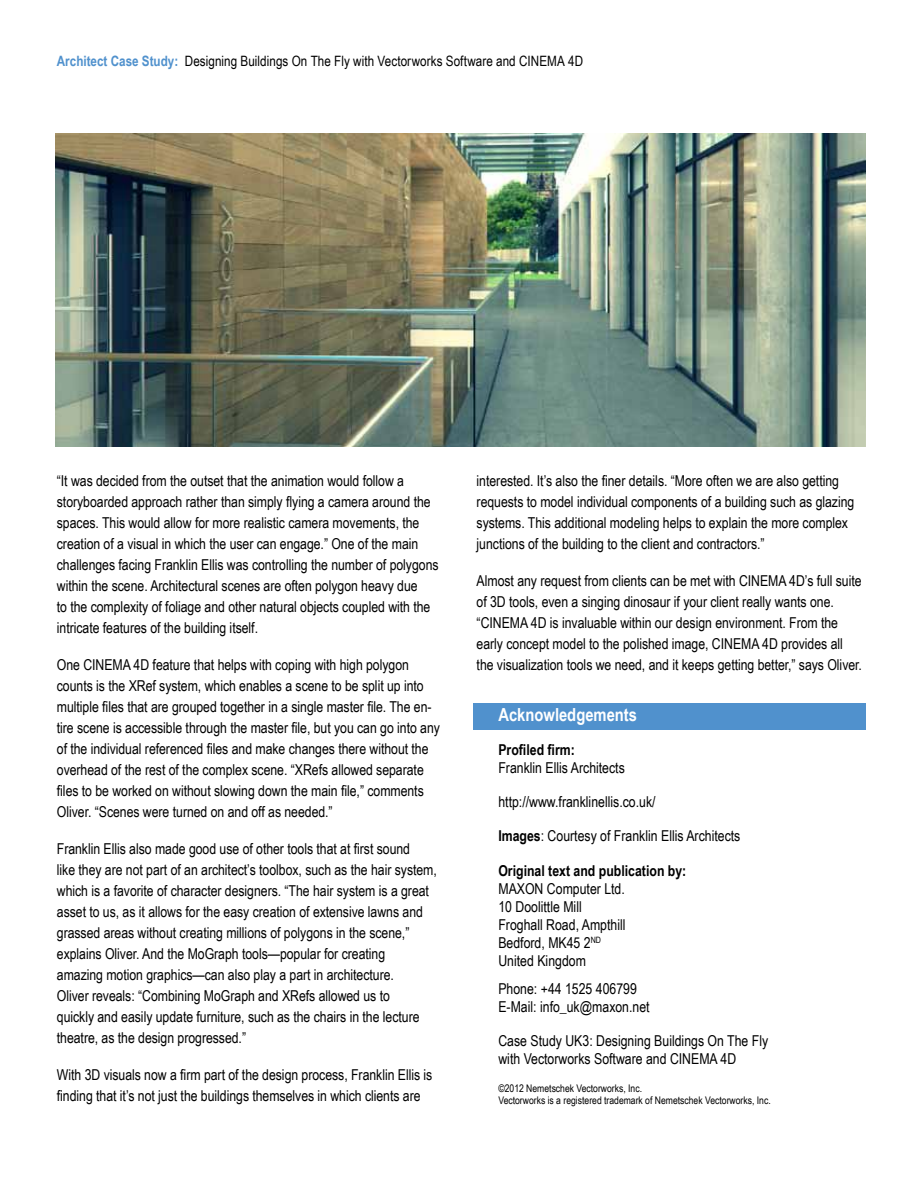
<style>
.page{position:relative;width:918px;height:1188px;background:#fff}
.page>*{position:absolute;margin:0;border:0;box-sizing:border-box;transform-origin:0 0}
.t1{font:700 18px "Arial Narrow";color:#fff}
.t2{font:15px/21px "Arial Narrow";letter-spacing:-.005em;color:#000}
.t3{font:700 15px "Arial Narrow";color:#000}
.t4{font:14.25px "Arial Narrow";letter-spacing:.005em;color:#000}
.t5{font:10.5px/12px "Arial Narrow";color:#000}
.s1{font-weight:700;color:#5091cd}
.s2{font-weight:700}
</style>
<div class="page">
<div style="left:473px;top:703px;width:393px;height:27px;background:#5091cd"></div>
<img style="left:55px;top:134px;width:811px;height:312px">
<p class="t4" style="left:57px;top:50px;width:528px"><span class="s1">Architect Case Study:</span> Designing Buildings On The Fly with Vectorworks Software and CINEMA 4D</p>
<p class="t2" style="left:57px;top:469px;width:383px">“It was decided from the outset that the animation would follow a storyboarded approach rather than simply flying a camera around the spaces. This would allow for more realistic camera movements, the creation of a visual in which the user can engage.” One of the main challenges facing Franklin Ellis was controlling the number of polygons within the scene. Architectural scenes are often polygon heavy due<br>to the complexity of foliage and other natural objects coupled with the intricate features of the building itself.</p>
<p class="t2" style="left:57px;top:654px;width:385px">One CINEMA 4D feature that helps with coping with high polygon counts is the XRef system, which enables a scene to be split up into multiple files that are grouped together in a single master file. The en&shy;tire scene is accessible through the master file, but you can go into any of the individual referenced files and make changes there without the overhead of the rest of the complex scene. “XRefs allowed separate files to be worked on without slowing down the main file,” comments Oliver. “Scenes were turned on and off as needed.”</p>
<p class="t2" style="left:57px;top:838px;width:382px">Franklin Ellis also made good use of other tools that at first sound<br>like they are not part of an architect’s toolbox, such as the hair system, which is a favorite of character designers. “The hair system is a great asset to us, as it allows for the easy creation of extensive lawns and grassed areas without creating millions of polygons in the scene,” explains Oliver. And the MoGraph tools—popular for creating<br>amazing motion graphics—can also play a part in architecture.<br>Oliver reveals: “Combining MoGraph and XRefs allowed us to<br>quickly and easily update furniture, such as the chairs in the lecture theatre, as the design progressed.”</p>
<p class="t2" style="left:57px;top:1064px;width:377px">With 3D visuals now a firm part of the design process, Franklin Ellis is finding that it’s not just the buildings themselves in which clients are</p>
<p class="t2" style="left:477px;top:469px;width:379px">interested. It’s also the finer details. “More often we are also getting requests to model individual components of a building such as glazing systems. This additional modeling helps to explain the more complex junctions of the building to the client and contractors.”</p>
<p class="t2" style="left:477px;top:570px;width:387px">Almost any request from clients can be met with CINEMA 4D’s full suite of 3D tools, even a singing dinosaur if your client really wants one. “CINEMA 4D is invaluable within our design environment. From the early concept model to the polished image, CINEMA 4D provides all the visualization tools we need, and it keeps getting better,” says Oliver.</p>
<p class="t1" style="left:498px;top:701px;width:140px">Acknowledgements</p>
<p class="t3" style="left:498px;top:738px;width:78px">Profiled firm:</p>
<p class="t2" style="left:498px;top:757px;width:128px">Franklin Ellis Architects</p>
<p class="t2" style="left:498px;top:791px;width:159px">http://www.franklinellis.co.uk/</p>
<p class="t2" style="left:498px;top:825px;width:244px"><span class="s2">Images</span>: Courtesy of Franklin Ellis Architects</p>
<p class="t3" style="left:498px;top:859px;width:189px">Original text and publication by:</p>
<p class="t2" style="left:498px;top:879px;width:129px;line-height:18px">MAXON Computer Ltd.<br>10 Doolittle Mill<br>Froghall Road, Ampthill<br>Bedford, MK45 2<sup>ND<br></sup>United Kingdom</p>
<p class="t2" style="left:498px;top:979px;width:153px;line-height:18px">Phone: +44 1525 406799<br>E-Mail: info_uk@maxon.net</p>
<p class="t2" style="left:498px;top:1031px;width:271px;line-height:18px">Case Study UK3: Designing Buildings On The Fly with Vectorworks Software and CINEMA 4D</p>
<p class="t5" style="left:498px;top:1082px;width:274px">©2012 Nemetschek Vectorworks, Inc.<br>Vectorworks is a registered trademark of Nemetschek Vectorworks, Inc.</p>
</div>
